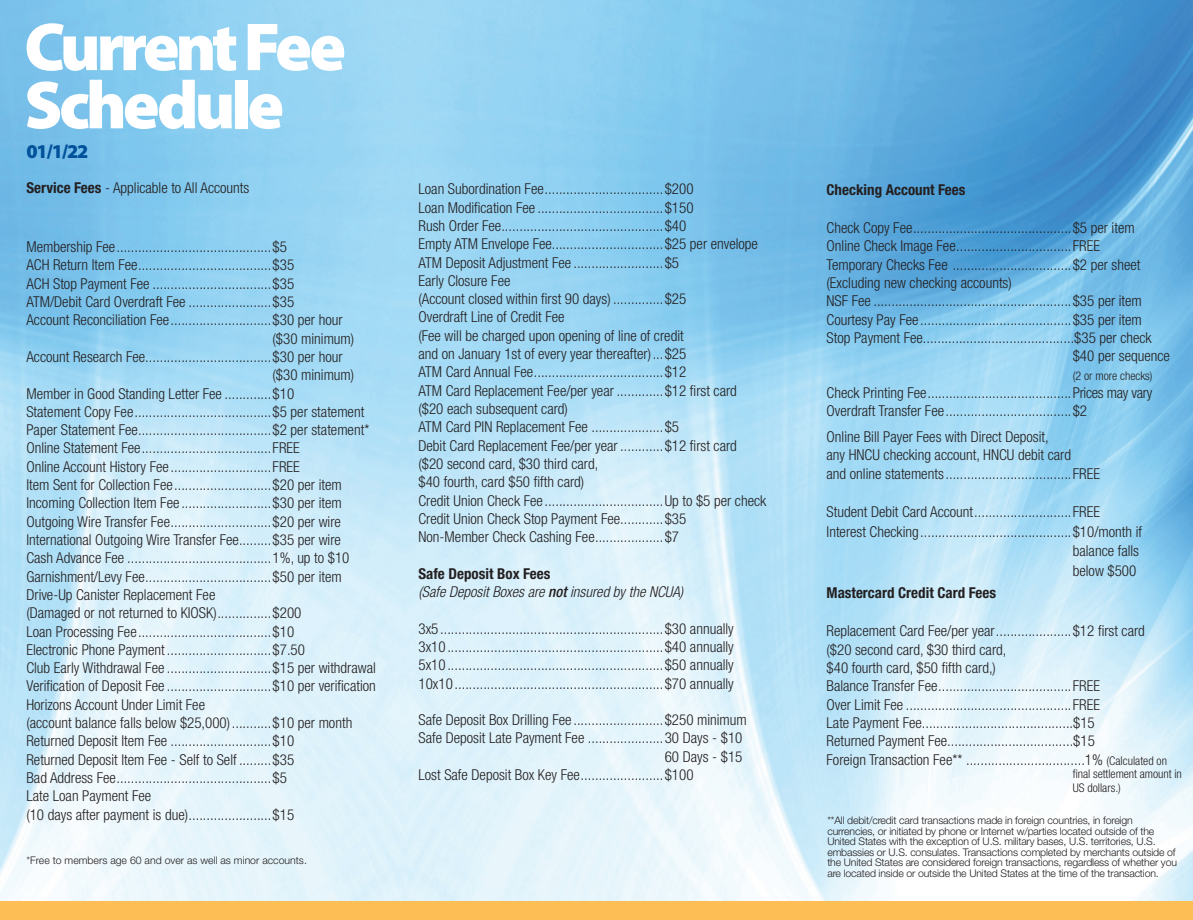
<style>
.page{position:relative;width:1193px;height:920px;background:#fff}
.page>*{position:absolute;margin:0;border:0;box-sizing:border-box;transform-origin:0 0}
.t1{font:900 68.4px/58.1px "Myriad Pro";letter-spacing:-.06em;color:#fff}
.t2{font:900 19.65px "Myriad Pro";color:#01529b}
.t3{font:300 condensed 15px/18.3px "Helvetica Neue LT Std";color:#231f20}
.t4{font:700 condensed 15px "Helvetica Neue LT Std";color:#231f20}
.t5{font:italic 300 condensed 15px "Helvetica Neue LT Std";color:#231f20}
.t6{font:300 condensed 12px/13.5px "Helvetica Neue LT Std";letter-spacing:-.005em;color:#231f20}
.t7{font:300 10.5px/10.5px "Helvetica Neue LT Std";letter-spacing:-.015em;color:#231f20}
.s1{font-weight:700}
.s2{font-weight:500}
.s3{font-size:12px}
</style>
<div class="page">
<img style="left:406px;top:0;width:786px;height:901px">
<img style="left:0;top:0;width:406px;height:901px">
<div style="left:0;top:901px;width:1192px;height:18px;background:#fdbe56"></div>
<p class="t1" style="left:24px;top:15px;width:323px">Current Fee<br>Schedule</p>
<p class="t2" style="left:26px;top:138px;width:63px">01/1/22</p>
<p class="t3" style="left:26px;top:179px;width:224px"><span class="s1">Service Fees</span> - Applicable to All Accounts</p>
<p class="t3" style="left:26px;top:237px;width:262px">Membership Fee...........................................$5</p>
<p class="t3" style="left:26px;top:256px;width:269px">ACH Return Item Fee.....................................$35</p>
<p class="t3" style="left:26px;top:274px;width:269px">ACH Stop Payment Fee .................................$35</p>
<p class="t3" style="left:26px;top:292px;width:269px">ATM/Debit Card Overdraft Fee .......................$35</p>
<p class="t3" style="left:26px;top:311px;width:317px">Account Reconciliation Fee............................$30 per hour</p>
<p class="t3" style="left:272px;top:329px;width:83px">($30 minimum)</p>
<p class="t3" style="left:26px;top:347px;width:317px">Account Research Fee...................................$30 per hour</p>
<p class="t3" style="left:272px;top:365px;width:83px">($30 minimum)</p>
<p class="t3" style="left:26px;top:384px;width:269px">Member in Good Standing Letter Fee .............$10</p>
<p class="t3" style="left:26px;top:402px;width:339px">Statement Copy Fee......................................$5 per statement</p>
<p class="t3" style="left:26px;top:420px;width:344px">Paper Statement Fee.....................................$2 per statement*</p>
<p class="t3" style="left:26px;top:439px;width:275px">Online Statement Fee....................................FREE</p>
<p class="t3" style="left:26px;top:457px;width:275px">Online Account History Fee............................FREE</p>
<p class="t3" style="left:26px;top:475px;width:317px">Item Sent for Collection Fee...........................$20 per item</p>
<p class="t3" style="left:26px;top:493px;width:317px">Incoming Collection Item Fee .........................$30 per item</p>
<p class="t3" style="left:26px;top:512px;width:316px">Outgoing Wire Transfer Fee............................$20 per wire</p>
<p class="t3" style="left:26px;top:530px;width:316px">International Outgoing Wire Transfer Fee.........$35 per wire</p>
<p class="t3" style="left:26px;top:548px;width:324px">Cash Advance Fee ........................................1%, up to $10</p>
<p class="t3" style="left:26px;top:567px;width:317px">Garnishment/Levy Fee...................................$50 per item</p>
<p class="t3" style="left:26px;top:585px;width:190px">Drive-Up Canister Replacement Fee</p>
<p class="t3" style="left:26px;top:603px;width:276px">(Damaged or not returned to KIOSK)...............$200</p>
<p class="t3" style="left:26px;top:621px;width:269px">Loan Processing Fee.....................................$10</p>
<p class="t3" style="left:26px;top:640px;width:351px">Electronic Phone Payment .............................$7.50<br>Club Early Withdrawal Fee .............................$15 per withdrawal</p>
<p class="t3" style="left:26px;top:676px;width:351px">Verification of Deposit Fee .............................$10 per verification</p>
<p class="t3" style="left:26px;top:695px;width:180px">Horizons Account Under Limit Fee</p>
<p class="t3" style="left:26px;top:713px;width:327px">(account balance falls below $25,000)...........$10 per month</p>
<p class="t3" style="left:26px;top:731px;width:269px">Returned Deposit Item Fee ............................$10</p>
<p class="t3" style="left:26px;top:750px;width:269px">Returned Deposit Item Fee - Self to Self .........$35<br>Bad Address Fee...........................................$5<br>Late Loan Payment Fee</p>
<p class="t3" style="left:26px;top:804px;width:269px">(10 days after payment is due).......................$15</p>
<p class="t7" style="left:26px;top:854px;width:282px">*Free to members age 60 and over as well as minor accounts.</p>
<p class="t3" style="left:418px;top:180px;width:276px">Loan Subordination Fee.................................$200</p>
<p class="t3" style="left:418px;top:198px;width:276px">Loan Modification Fee ...................................$150</p>
<p class="t3" style="left:418px;top:216px;width:269px">Rush Order Fee.............................................$40</p>
<p class="t3" style="left:418px;top:235px;width:341px">Empty ATM Envelope Fee...............................$25 per envelope</p>
<p class="t3" style="left:418px;top:253px;width:262px">ATM Deposit Adjustment Fee .........................$5</p>
<p class="t3" style="left:418px;top:271px;width:93px">Early Closure Fee</p>
<p class="t3" style="left:418px;top:289px;width:269px">(Account closed within first 90 days) ..............$25</p>
<p class="t3" style="left:418px;top:308px;width:148px">Overdraft Line of Credit Fee</p>
<p class="t3" style="left:418px;top:326px;width:266px">(Fee will be charged upon opening of line of credit</p>
<p class="t3" style="left:418px;top:344px;width:269px">and on January 1st of every year thereafter)...$25</p>
<p class="t3" style="left:418px;top:363px;width:269px">ATM Card Annual Fee....................................$12</p>
<p class="t3" style="left:418px;top:381px;width:320px">ATM Card Replacement Fee/per year .............$12 first card</p>
<p class="t3" style="left:418px;top:399px;width:151px">($20 each subsequent card)</p>
<p class="t3" style="left:418px;top:417px;width:262px">ATM Card PIN Replacement Fee ....................$5</p>
<p class="t3" style="left:418px;top:436px;width:320px">Debit Card Replacement Fee/per year ............$12 first card</p>
<p class="t3" style="left:418px;top:454px;width:181px">($20 second card, $30 third card,</p>
<p class="t3" style="left:418px;top:472px;width:167px">$40 fourth, card $50 fifth card)</p>
<p class="t3" style="left:418px;top:491px;width:349px">Credit Union Check Fee.................................Up to $5 per check</p>
<p class="t3" style="left:418px;top:509px;width:269px">Credit Union Check Stop Payment Fee............$35</p>
<p class="t3" style="left:418px;top:527px;width:262px">Non-Member Check Cashing Fee...................$7</p>
<p class="t4" style="left:418px;top:564px;width:133px">Safe Deposit Box Fees</p>
<p class="t5" style="left:418px;top:583px;width:266px">(Safe Deposit Boxes are <span class="s2">not</span> insured by the NCUA)</p>
<p class="t3" style="left:418px;top:619px;width:317px">3x5..............................................................$30 annually</p>
<p class="t3" style="left:418px;top:637px;width:317px">3x10............................................................$40 annually</p>
<p class="t3" style="left:418px;top:655px;width:317px">5x10............................................................$50 annually</p>
<p class="t3" style="left:418px;top:673px;width:317px">10x10..........................................................$70 annually</p>
<p class="t3" style="left:418px;top:710px;width:330px">Safe Deposit Box Drilling Fee .........................$250 minimum</p>
<p class="t3" style="left:418px;top:728px;width:325px">Safe Deposit Late Payment Fee .....................30 Days - $10</p>
<p class="t3" style="left:664px;top:747px;width:79px">60 Days - $15</p>
<p class="t3" style="left:418px;top:765px;width:276px">Lost Safe Deposit Box Key Fee.......................$100</p>
<p class="t4" style="left:826px;top:180px;width:140px">Checking Account Fees</p>
<p class="t3" style="left:826px;top:218px;width:309px">Check Copy Fee............................................$5 per item</p>
<p class="t3" style="left:826px;top:237px;width:275px">Online Check Image Fee................................FREE</p>
<p class="t3" style="left:826px;top:255px;width:315px">Temporary Checks Fee .................................$2 per sheet</p>
<p class="t3" style="left:826px;top:273px;width:187px">(Excluding new checking accounts)</p>
<p class="t3" style="left:826px;top:292px;width:317px">NSF Fee .......................................................$35 per item</p>
<p class="t3" style="left:826px;top:310px;width:317px">Courtesy Pay Fee ..........................................$35 per item</p>
<p class="t3" style="left:1072px;top:328px;width:99px;text-indent:-246px">Stop Payment Fee..........................................$35 per check $40 per sequence</p>
<p class="t6" style="left:1072px;top:368px;width:81px">(2 or more checks)</p>
<p class="t3" style="left:826px;top:383px;width:327px">Check Printing Fee........................................Prices may vary</p>
<p class="t3" style="left:826px;top:398px;width:262px;line-height:25.8px">Overdraft Transfer Fee...................................$2<br>Online Bill Payer Fees with Direct Deposit,</p>
<p class="t3" style="left:826px;top:445px;width:275px">any HNCU checking account, HNCU debit card<br>and online statements...................................FREE</p>
<p class="t3" style="left:826px;top:502px;width:275px">Student Debit Card Account...........................FREE</p>
<p class="t3" style="left:826px;top:522px;width:317px">Interest Checking..........................................$10/month if</p>
<p class="t3" style="left:1072px;top:541px;width:68px">balance falls</p>
<p class="t3" style="left:1072px;top:561px;width:65px">below $500</p>
<p class="t4" style="left:826px;top:583px;width:171px">Mastercard Credit Card Fees</p>
<p class="t3" style="left:826px;top:621px;width:320px">Replacement Card Fee/per year.....................$12 first card</p>
<p class="t3" style="left:826px;top:640px;width:181px">($20 second card, $30 third card,</p>
<p class="t3" style="left:826px;top:658px;width:171px">$40 fourth card, $50 fifth card,)</p>
<p class="t3" style="left:826px;top:676px;width:275px">Balance Transfer Fee.....................................FREE</p>
<p class="t3" style="left:826px;top:695px;width:275px">Over Limit Fee ..............................................FREE</p>
<p class="t3" style="left:826px;top:713px;width:270px">Late Payment Fee..........................................$15</p>
<p class="t3" style="left:826px;top:731px;width:270px">Returned Payment Fee...................................$15</p>
<p class="t3" style="left:826px;top:749px;width:342px">Foreign Transaction Fee** .................................1% <span class="s3">(Calculated on</span></p>
<p class="t6" style="left:1072px;top:766px;width:110px">final settlement amount in<br>US dollars.)</p>
<p class="t7" style="left:827px;top:815px;width:351px">**All debit/credit card transactions made in foreign countries, in foreign currencies, or initiated by phone or Internet w/parties located outside of the United States with the exception of U.S. military bases, U.S. territories, U.S. embassies or U.S. consulates. Transactions completed by merchants outside of the United States are considered foreign transactions, regardless of whether you are located inside or outside the United States at the time of the transaction.</p>
</div>
